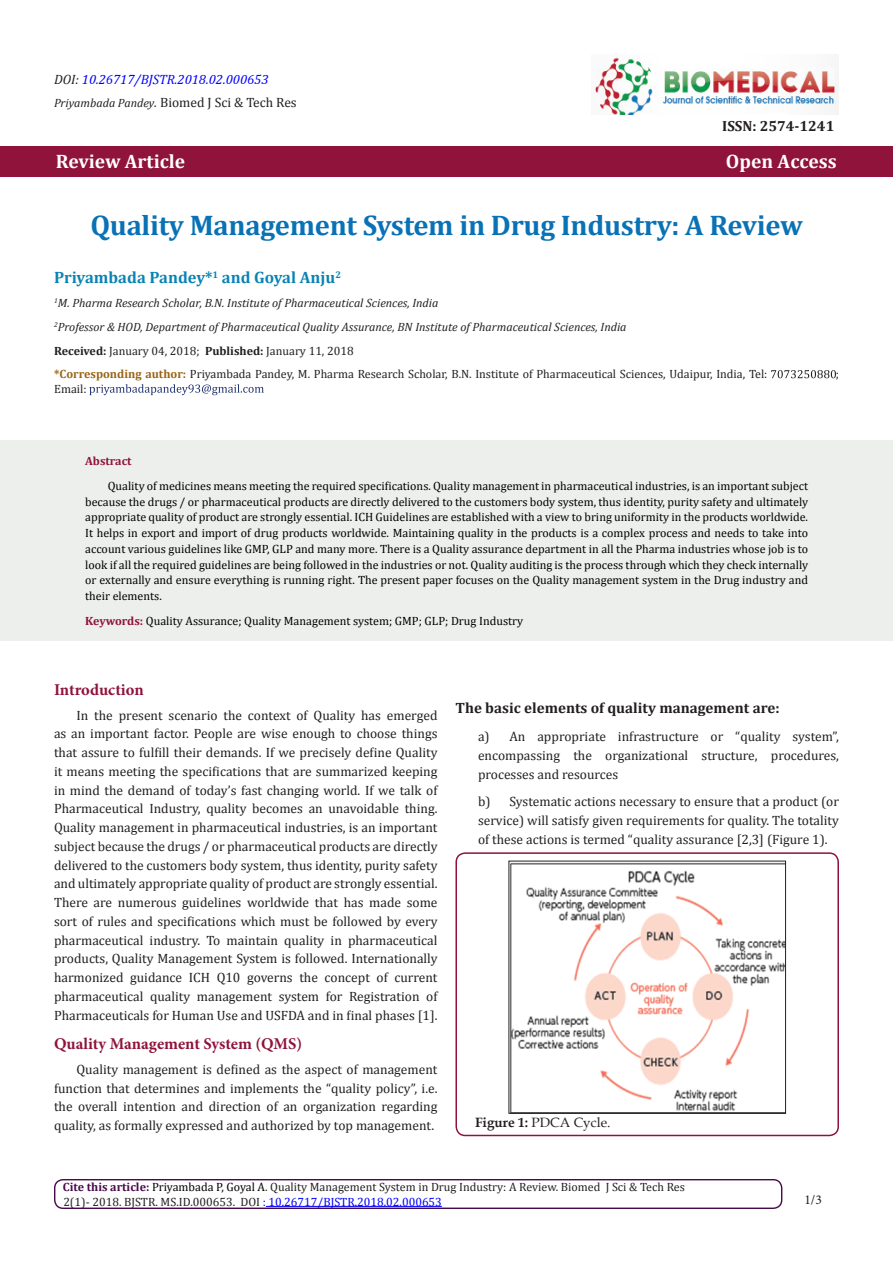
<style>
.page{position:relative;width:893px;height:1263px;background:#fff}
.page>*{position:absolute;margin:0;border:0;box-sizing:border-box;transform-origin:0 0}
.t1{font:700 28.5px "Cambria";letter-spacing:-.01em;color:#0971b5}
.t2{font:700 19.5px "Cambria";color:#fff}
.t3{font:700 16.5px "Minion Pro";letter-spacing:-.005em;color:#8f133a}
.t4{font:700 16.5px "Cambria";color:#0983b5}
.t5{font:700 15px "Cambria";color:#231f20}
.t6{font:700 14.7px "Cambria";color:#231f20}
.t7{font:13.5px/18.8px "Cambria";color:#231f20;text-align:justify}
.t8{font:italic 13.5px "Cambria";color:#00f}
.t9{font:13.5px "Book Antiqua";color:#231f20}
.t10{font:13.5px "Minion Pro";color:#231f20}
.t11{font:12px/15.8px "Cambria";color:#000;text-align:justify}
.t12{font:12px "Cambria";color:#231f20}
.t13{font:italic 12px "Cambria";color:#231f20}
.t14{font:700 12px "Cambria";color:#8f133a}
.s1{color:#231f20}
.s2{font-style:italic;font-size:12px}
.s3{font-style:italic}
.s4{font-weight:700}
.s5{font-weight:700;color:#996515}
.s6{font-weight:700;color:#8f133a}
.s7{font-weight:700;color:#480a4b}
.s8{color:#000}
.s9{color:#00f}
</style>
<div class="page">
<div style="left:0;top:146px;width:893px;height:31px;background:#8f133a"></div>
<svg style="left:771px;top:370px;width:65px;height:8px"></svg>
<svg style="left:89px;top:384px;width:175px;height:11px"></svg>
<img style="left:594px;top:54px;width:244px;height:60px">
<div style="left:455px;top:852px;width:384px;height:284px;border:2px solid #8f133a;border-radius:9px"></div>
<img style="left:511px;top:863px;width:273px;height:248px">
<div style="left:509px;top:861px;width:277px;height:252px;border:1px solid #231f20"></div>
<hr style="left:266px;top:1206px;width:176px;height:1px;background:#00f">
<div style="left:54px;top:1179px;width:728px;height:30px;border:1px solid #480a4b;border-radius:8px"></div>
<div style="left:0;top:440px;width:893px;height:201px;background:#edefed"></div>
<p class="t8" style="left:54px;top:70px;width:216px"><span class="s1">DOI:</span> 10.26717/BJSTR.2018.02.000653</p>
<p class="t7" style="left:54px;top:93px;width:244px"><span class="s2">Priyambada Pandey</span><span class="s3">.</span> Biomed J Sci &amp; Tech Res</p>
<p class="t6" style="left:722px;top:116px;width:114px">ISSN: 2574-1241</p>
<p class="t2" style="left:56px;top:147px;width:131px">Review Article</p>
<p class="t2" style="left:726px;top:147px;width:112px">Open Access</p>
<p class="t1" style="left:90px;top:206px;width:714px">Quality Management System in Drug Industry: A Review</p>
<p class="t4" style="left:54px;top:266px;width:288px">Priyambada Pandey*<sup>1</sup> and Goyal Anju<sup>2</sup></p>
<p class="t13" style="left:54px;top:295px;width:386px"><sup>1</sup>M. Pharma Research Scholar, B.N. Institute of Pharmaceutical Sciences, India</p>
<p class="t13" style="left:54px;top:319px;width:574px"><sup>2</sup>Professor &amp; HOD, Department of Pharmaceutical Quality Assurance, BN Institute of Pharmaceutical Sciences, India</p>
<p class="t12" style="left:54px;top:344px;width:301px"><span class="s4">Received:</span> January 04, 2018; <span class="s4">Published:</span> January 11, 2018</p>
<p class="t12" style="left:54px;top:367px;width:715px"><span class="s5">*Corresponding author:</span> Priyambada Pandey, M. Pharma Research Scholar, B.N. Institute of Pharmaceutical Sciences, Udaipur, India, Tel:</p>
<p class="t12" style="left:836px;top:367px;width:5px">;</p>
<p class="t12" style="left:54px;top:381px;width:34px">Email:</p>
<p class="t14" style="left:85px;top:453px;width:48px">Abstract</p>
<p class="t11" style="left:85px;top:478px;width:724px;text-indent:23px">Quality of medicines means meeting the required specifications. Quality management in pharmaceutical industries, is an important subject because the drugs / or pharmaceutical products are directly delivered to the customers body system, thus identity, purity safety and ultimately appropriate quality of product are strongly essential. ICH Guidelines are established with a view to bring uniformity in the products worldwide.<br>It helps in export and import of drug products worldwide. Maintaining quality in the products is a complex process and needs to take into account various guidelines like GMP, GLP and many more. There is a Quality assurance department in all the Pharma industries whose job is to look if all the required guidelines are being followed in the industries or not. Quality auditing is the process through which they check internally or externally and ensure everything is running right. The present paper focuses on the Quality management system in the Drug industry and their elements.</p>
<p class="t11" style="left:85px;top:613px;width:439px"><span class="s6">Keywords:</span> Quality Assurance; Quality Management system; GMP; GLP; Drug Industry</p>
<p class="t3" style="left:54px;top:678px;width:91px">Introduction</p>
<p class="t7" style="left:54px;top:706px;width:385px;text-indent:22px">In the present scenario the context of Quality has emerged as an important factor. People are wise enough to choose things that assure to fulfill their demands. If we precisely define Quality it means meeting the specifications that are summarized keeping in mind the demand of today’s fast changing world. If we talk of Pharmaceutical Industry, quality becomes an unavoidable thing.<br>Quality management in pharmaceutical industries, is an important subject because the drugs / or pharmaceutical products are directly delivered to the customers body system, thus identity, purity safety and ultimately appropriate quality of product are strongly essential.<br>There are numerous guidelines worldwide that has made some sort of rules and specifications which must be followed by every pharmaceutical industry. To maintain quality in pharmaceutical products, Quality Management System is followed. Internationally harmonized guidance ICH Q10 governs the concept of current pharmaceutical quality management system for Registration of Pharmaceuticals for Human Use and USFDA and in final phases [1].</p>
<p class="t3" style="left:54px;top:1032px;width:250px">Quality Management System (QMS)</p>
<p class="t7" style="left:54px;top:1060px;width:385px;text-indent:22px">Quality management is defined as the aspect of management function that determines and implements the “quality policy”, i.e. the overall intention and direction of an organization regarding quality, as formally expressed and authorized by top management.</p>
<p class="t5" style="left:455px;top:698px;width:326px">The basic elements of quality management are:</p>
<p class="t7" style="left:478px;top:727px;width:362px">a) An appropriate infrastructure or “quality system”, encompassing the organizational structure, procedures, processes and resources</p>
<p class="t7" style="left:478px;top:792px;width:362px">b) Systematic actions necessary to ensure that a product (or service) will satisfy given requirements for quality. The totality of these actions is termed “quality assurance [2,3] (Figure 1).</p>
<p class="t9" style="left:475px;top:1113px;width:137px"><span class="s4">Figure 1:</span> PDCA Cycle.</p>
<p class="t12" style="left:63px;top:1180px;width:623px"><span class="s7">Cite this article:</span> <span class="s8">Priyambada P, Goyal A</span>. Quality Management System in Drug Industry: A Review. Biomed J Sci &amp; Tech Res</p>
<p class="t12" style="left:63px;top:1194px;width:380px">2(1)- 2018. BJSTR. MS.ID.000653. DOI <span class="s9">: 10.26717/BJSTR.2018.02.000653</span></p>
<p class="t10" style="left:804px;top:1191px;width:19px">1/3</p>
</div>
